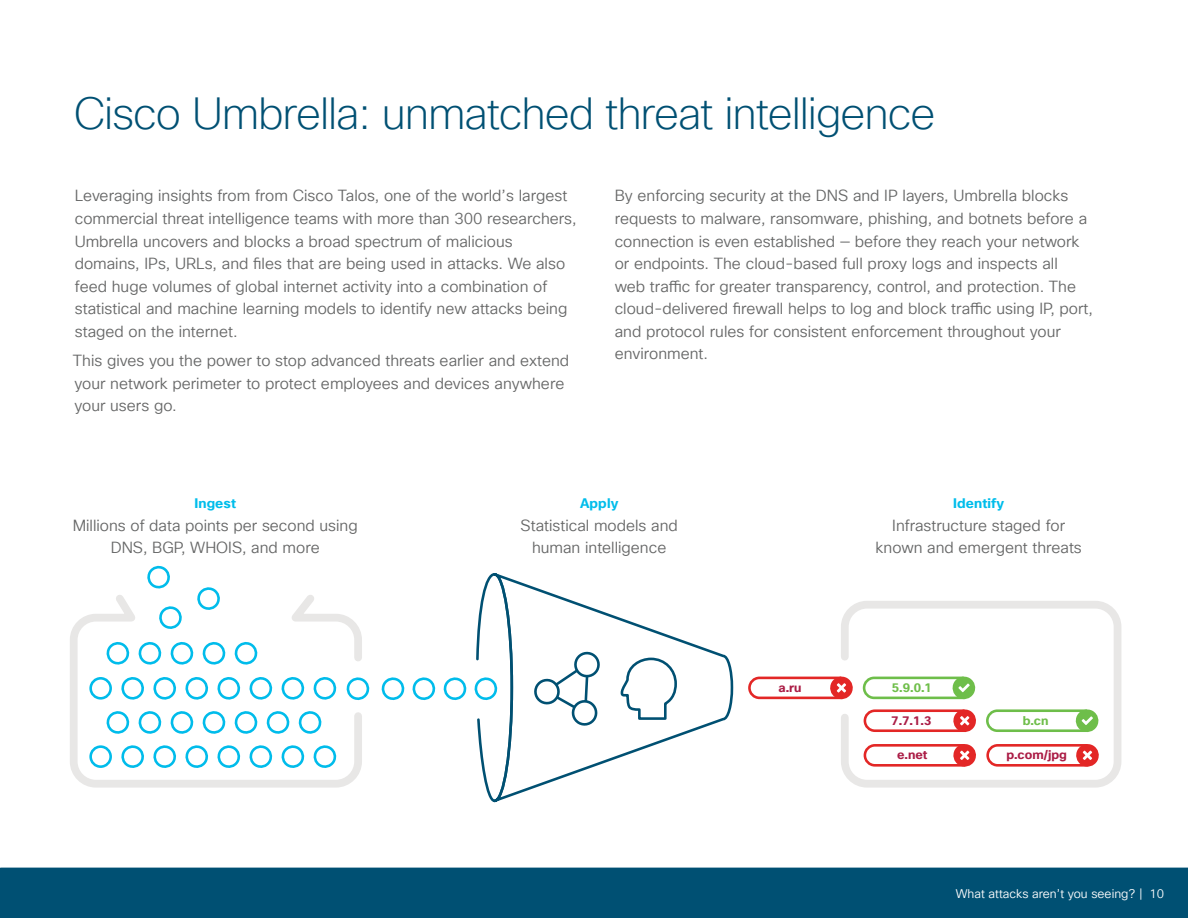
<style>
.page{position:relative;width:1188px;height:918px;background:#fff}
.page>*{position:absolute;margin:0;border:0;box-sizing:border-box;transform-origin:0 0}
.t1{font:200 43.95px "Cisco Sans TT";letter-spacing:-.025em;color:#005073}
.t2{font:15.75px/22.6px "Cisco Sans TT Light";color:#666767}
.t3{font:700 13.5px "Cisco Sans";letter-spacing:.01em;color:#00bdeb}
.t4{font:700 13.5px "Cisco Sans TT";letter-spacing:.01em;color:#00bdeb}
.t5{font:12.3px "Cisco Sans TT Light";color:#fff}
.t6{font:700 12.3px "Cisco Sans";color:#ab1d46}
.t7{font:700 12.3px "Cisco Sans";color:#6fbe4a}
</style>
<div class="page">
<div style="left:0;top:868px;width:1188px;height:50px;background:#005073"></div>
<svg style="left:841px;top:601px;width:281px;height:187px"></svg>
<svg style="left:147px;top:565px;width:23px;height:23px"></svg>
<svg style="left:366px;top:681px;width:4px;height:16px"></svg>
<svg style="left:70px;top:588px;width:296px;height:200px"></svg>
<svg style="left:862px;top:675px;width:115px;height:25px"></svg>
<svg style="left:985px;top:707px;width:115px;height:26px"></svg>
<svg style="left:514px;top:580px;width:220px;height:216px"></svg>
<svg style="left:532px;top:650px;width:70px;height:76px"></svg>
<svg style="left:618px;top:656px;width:60px;height:110px"></svg>
<svg style="left:381px;top:573px;width:133px;height:230px"></svg>
<svg style="left:985px;top:742px;width:116px;height:26px"></svg>
<svg style="left:862px;top:742px;width:116px;height:26px"></svg>
<svg style="left:862px;top:707px;width:116px;height:26px"></svg>
<svg style="left:748px;top:675px;width:107px;height:25px"></svg>
<h1 class="t1" style="left:74px;top:85px;width:863px">Cisco Umbrella: unmatched threat intelligence</h1>
<p class="t2" style="left:75px;top:185px;width:503px">Leveraging insights from from Cisco Talos, one of the world’s largest commercial threat intelligence teams with more than 300 researchers, Umbrella uncovers and blocks a broad spectrum of malicious domains, IPs, URLs, and files that are being used in attacks. We also feed huge volumes of global internet activity into a combination of statistical and machine learning models to identify new attacks being staged on the internet.</p>
<p class="t2" style="left:73px;top:350px;width:498px">This gives you the power to stop advanced threats earlier and extend your network perimeter to protect employees and devices anywhere your users go.</p>
<p class="t2" style="left:615px;top:185px;width:480px">By enforcing security at the DNS and IP layers, Umbrella blocks requests to malware, ransomware, phishing, and botnets before a connection is even established — before they reach your network or endpoints. The cloud-based full proxy logs and inspects all<br>web traffic for greater transparency, control, and protection. The cloud-delivered firewall helps to log and block traffic using IP, port, and protocol rules for consistent enforcement throughout your environment.</p>
<p class="t4" style="left:194px;top:494px;width:43px">Ingest</p>
<p class="t2" style="left:73px;top:514px;width:287px;text-align:center">Millions of data points per second using<br>DNS, BGP, WHOIS, and more</p>
<p class="t3" style="left:580px;top:495px;width:40px">Apply</p>
<p class="t2" style="left:521px;top:514px;width:159px;text-align:center">Statistical models and human intelligence</p>
<p class="t6" style="left:779px;top:680px;width:24px">a.ru</p>
<p class="t3" style="left:953px;top:495px;width:53px">Identify</p>
<p class="t2" style="left:876px;top:514px;width:208px;text-align:center">Infrastructure staged for known and emergent threats</p>
<p class="t7" style="left:892px;top:680px;width:42px">5.9.0.1</p>
<p class="t6" style="left:891px;top:713px;width:42px">7.7.1.3</p>
<p class="t6" style="left:897px;top:747px;width:32px">e.net</p>
<p class="t7" style="left:1023px;top:713px;width:27px">b.cn</p>
<p class="t6" style="left:1007px;top:747px;width:62px">p.com/jpg</p>
<p class="t5" style="left:956px;top:885px;width:210px">What attacks aren’t you seeing? | 10</p>
</div>
